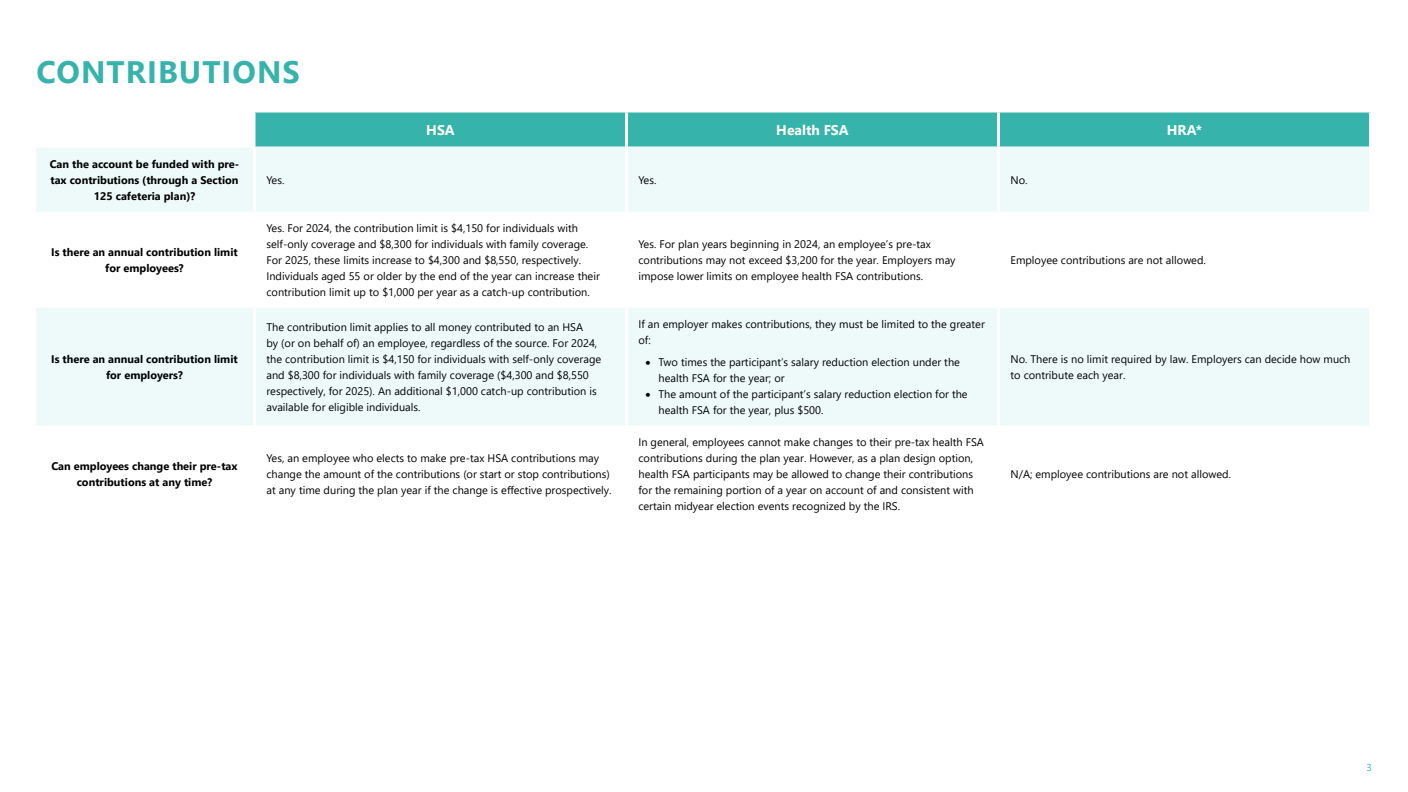
<style>
.page{position:relative;width:1408px;height:792px;background:#fff}
.page>*{position:absolute;margin:0;border:0;box-sizing:border-box;transform-origin:0 0}
.t1{font:700 31px "Segoe UI";letter-spacing:.035em;color:#36b3aa}
.t2{font:700 14px "Segoe UI";color:#fff}
.t3{font:11px/16px "Segoe UI";color:#000}
.t4{font:700 11px/16px "Segoe UI";color:#000;text-align:center}
.t5{font:10px "Segoe UI";color:#36b3aa}
</style>
<div class="page">
<div style="left:254px;top:112px;width:1116px;height:35px;background:#36b3aa"></div>
<svg style="left:36px;top:147px;width:1333px;height:279px;fill:#eefafa"></svg>
<hr style="left:253px;top:148px;width:3px;height:64px;background:#fff">
<hr style="left:625px;top:147px;width:3px;height:65px;background:#fff">
<hr style="left:997px;top:147px;width:3px;height:65px;background:#fff">
<hr style="left:253px;top:212px;width:3px;height:96px;background:#fff">
<hr style="left:625px;top:212px;width:3px;height:96px;background:#fff">
<hr style="left:997px;top:212px;width:3px;height:96px;background:#fff">
<hr style="left:253px;top:308px;width:3px;height:118px;background:#fff">
<hr style="left:625px;top:308px;width:3px;height:118px;background:#fff">
<hr style="left:997px;top:308px;width:3px;height:118px;background:#fff">
<hr style="left:1369px;top:113px;width:3px;height:34px;background:#fff">
<hr style="left:254px;top:113px;width:2px;height:33px;background:#fff">
<hr style="left:33px;top:146px;width:223px;height:2px;background:#fff">
<hr style="left:625px;top:113px;width:3px;height:34px;background:#fff">
<hr style="left:997px;top:113px;width:3px;height:34px;background:#fff">
<p class="t1" style="left:37px;top:42px;width:265px">CONTRIBUTIONS</p>
<p class="t2" style="left:426px;top:117px;width:30px">HSA</p>
<p class="t2" style="left:776px;top:117px;width:74px">Health FSA</p>
<p class="t2" style="left:1167px;top:117px;width:37px">HRA*</p>
<p class="t4" style="left:50px;top:155px;width:191px">Can the account be funded with pre&shy;tax contributions (through a Section<br>125 cafeteria plan)?</p>
<p class="t4" style="left:51px;top:243px;width:188px">Is there an annual contribution limit for employees?</p>
<p class="t4" style="left:51px;top:350px;width:188px">Is there an annual contribution limit for employers?</p>
<p class="t3" style="left:266px;top:171px;width:19px">Yes.</p>
<p class="t3" style="left:638px;top:171px;width:19px">Yes.</p>
<p class="t3" style="left:1010px;top:171px;width:19px">No.</p>
<p class="t3" style="left:266px;top:219px;width:335px">Yes. For 2024, the contribution limit is $4,150 for individuals with self-only coverage and $8,300 for individuals with family coverage.<br>For 2025, these limits increase to $4,300 and $8,550, respectively.<br>Individuals aged 55 or older by the end of the year can increase their contribution limit up to $1,000 per year as a catch-up contribution.</p>
<p class="t3" style="left:638px;top:235px;width:319px">Yes. For plan years beginning in 2024, an employee’s pre-tax contributions may not exceed $3,200 for the year. Employers may impose lower limits on employee health FSA contributions.</p>
<p class="t3" style="left:266px;top:318px;width:336px">The contribution limit applies to all money contributed to an HSA<br>by (or on behalf of) an employee, regardless of the source. For 2024, the contribution limit is $4,150 for individuals with self-only coverage and $8,300 for individuals with family coverage ($4,300 and $8,550 respectively, for 2025). An additional $1,000 catch-up contribution is available for eligible individuals.</p>
<p class="t3" style="left:638px;top:315px;width:348px">If an employer makes contributions, they must be limited to the greater of:</p>
<p class="t3" style="left:658px;top:353px;width:303px;text-indent:-13px">• Two times the participant’s salary reduction election under the health FSA for the year; or</p>
<p class="t3" style="left:658px;top:385px;width:311px;text-indent:-13px">• The amount of the participant’s salary reduction election for the health FSA for the year, plus $500.</p>
<p class="t3" style="left:1010px;top:251px;width:197px">Employee contributions are not allowed.</p>
<p class="t3" style="left:1010px;top:350px;width:342px">No. There is no limit required by law. Employers can decide how much to contribute each year.</p>
<p class="t4" style="left:51px;top:457px;width:188px">Can employees change their pre-tax contributions at any time?</p>
<p class="t3" style="left:266px;top:449px;width:347px">Yes, an employee who elects to make pre-tax HSA contributions may change the amount of the contributions (or start or stop contributions) at any time during the plan year if the change is effective prospectively.</p>
<p class="t3" style="left:638px;top:433px;width:347px">In general, employees cannot make changes to their pre-tax health FSA contributions during the plan year. However, as a plan design option, health FSA participants may be allowed to change their contributions for the remaining portion of a year on account of and consistent with certain midyear election events recognized by the IRS.</p>
<p class="t3" style="left:1010px;top:465px;width:222px">N/A; employee contributions are not allowed.</p>
<p class="t5" style="left:1367px;top:758px;width:7px">3</p>
</div>
